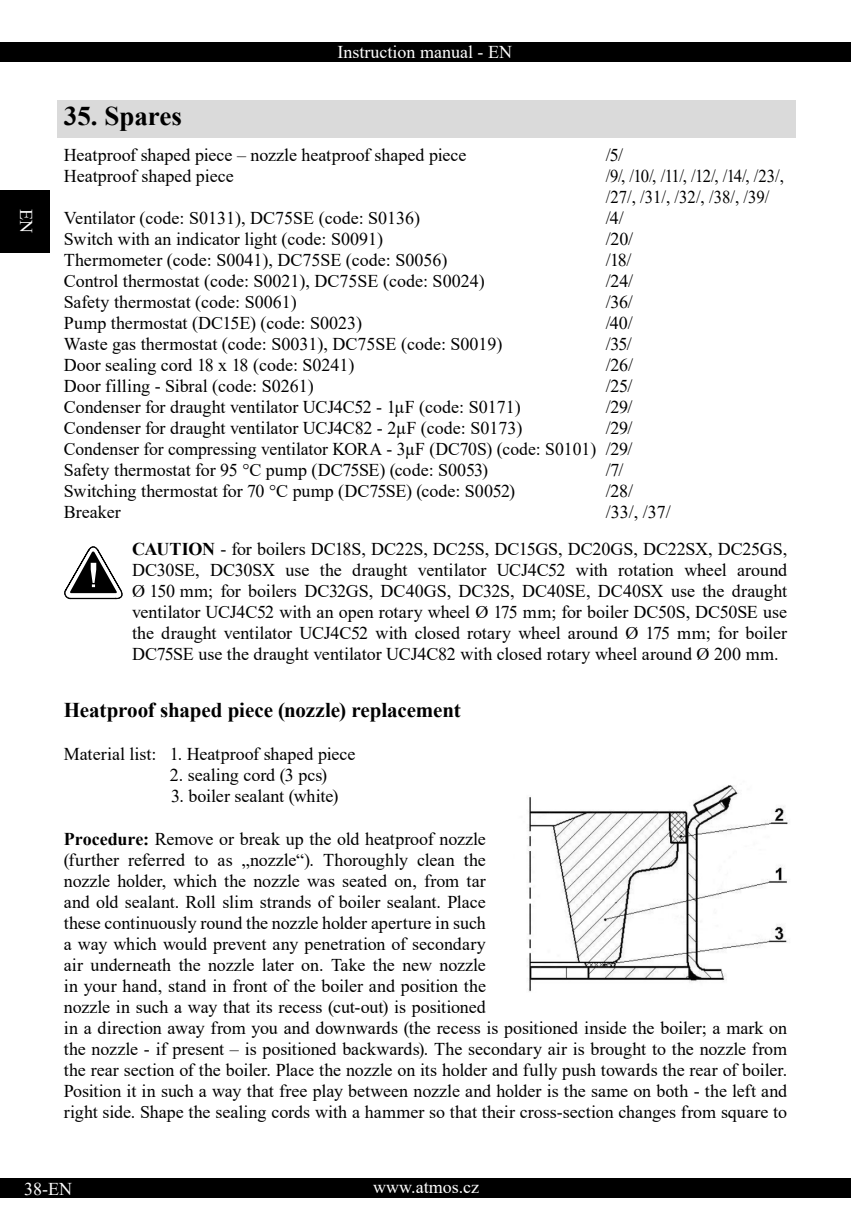
<style>
.page{position:relative;width:851px;height:1221px;background:#fff}
.page>*{position:absolute;margin:0;border:0;box-sizing:border-box;transform-origin:0 0}
.t1{font:700 27px "Times New Roman";color:#000}
.t2{font:700 21px "Times New Roman";letter-spacing:-.005em;color:#000}
.t3{font:18px/21px "Times New Roman";color:#000;text-align:justify}
.t4{font:18px/21px "Times New Roman";color:#000;scale:.93 1}
.t5{font:18px "Times New Roman";color:#fff}
.s1{font-weight:700}
</style>
<div class="page">
<div style="left:0;top:43px;width:850px;height:19px;background:#000"></div>
<div style="left:0;top:1178px;width:850px;height:20px;background:#000"></div>
<div style="left:0;top:190px;width:50px;height:62px;background:#000"></div>
<div style="left:57px;top:100px;width:738px;height:37px;background:#dadada"></div>
<img style="left:527px;top:785px;width:261px;height:207px">
<svg style="left:64px;top:546px;width:59px;height:53px"></svg>
<p class="t5" style="left:39px;top:209px;width:26px;rotate:90deg">EN</p>
<p class="t5" style="left:337px;top:40px;width:176px">Instruction manual - EN</p>
<h1 class="t1" style="left:64px;top:96px;width:120px">35. Spares</h1>
<p class="t3" style="left:64px;top:143px;width:404px">Heatproof shaped piece – nozzle heatproof shaped piece</p>
<p class="t3" style="left:605px;top:143px;width:19px">/5/</p>
<p class="t3" style="left:64px;top:164px;width:171px">Heatproof shaped piece</p>
<p class="t4" style="left:605px;top:164px;width:193px">/9/, /10/, /11/, /12/, /14/, /23/, /27/, /31/, /32/, /38/, /39/</p>
<p class="t3" style="left:64px;top:206px;width:358px">Ventilator (code: S0131), DC75SE (code: S0136)</p>
<p class="t3" style="left:605px;top:206px;width:20px">/4/</p>
<p class="t3" style="left:64px;top:227px;width:321px">Switch with an indicator light (code: S0091)</p>
<p class="t3" style="left:605px;top:227px;width:29px">/20/</p>
<p class="t3" style="left:64px;top:248px;width:385px">Thermometer (code: S0041), DC75SE (code: S0056)</p>
<p class="t3" style="left:605px;top:248px;width:27px">/18/</p>
<p class="t3" style="left:64px;top:270px;width:422px">Control thermostat (code: S0021), DC75SE (code: S0024)</p>
<p class="t3" style="left:605px;top:270px;width:29px">/24/</p>
<p class="t3" style="left:64px;top:291px;width:234px">Safety thermostat (code: S0061)</p>
<p class="t3" style="left:605px;top:291px;width:29px">/36/</p>
<p class="t3" style="left:64px;top:312px;width:300px">Pump thermostat (DC15E) (code: S0023)</p>
<p class="t3" style="left:605px;top:312px;width:28px">/40/</p>
<p class="t3" style="left:64px;top:333px;width:440px">Waste gas thermostat (code: S0031), DC75SE (code: S0019)</p>
<p class="t3" style="left:605px;top:333px;width:28px">/35/</p>
<p class="t3" style="left:64px;top:354px;width:292px">Door sealing cord 18 x 18 (code: S0241)</p>
<p class="t3" style="left:605px;top:354px;width:29px">/26/</p>
<p class="t3" style="left:64px;top:375px;width:251px">Door filling - Sibral (code: S0261)</p>
<p class="t3" style="left:605px;top:375px;width:28px">/25/</p>
<p class="t3" style="left:64px;top:396px;width:458px">Condenser for draught ventilator UCJ4C52 - 1µF (code: S0171)</p>
<p class="t3" style="left:605px;top:396px;width:28px">/29/</p>
<p class="t3" style="left:64px;top:417px;width:460px">Condenser for draught ventilator UCJ4C82 - 2µF (code: S0173)</p>
<p class="t3" style="left:64px;top:417px;width:570px;text-indent:541px">/29/ Condenser for compressing ventilator KORA - 3µF (DC70S) (code: S0101) /29/ Safety thermostat for 95 °C pump (DC75SE) (code: S0053)</p>
<p class="t3" style="left:605px;top:458px;width:19px">/7/</p>
<p class="t3" style="left:64px;top:479px;width:452px">Switching thermostat for 70 °C pump (DC75SE) (code: S0052)</p>
<p class="t3" style="left:605px;top:479px;width:29px">/28/</p>
<p class="t3" style="left:64px;top:501px;width:58px">Breaker</p>
<p class="t3" style="left:132px;top:494px;width:656px;line-height:36px;text-indent:473px">/33/, /37/<br><span class="s1">CAUTION</span> - for boilers DC18S, DC22S, DC25S, DC15GS, DC20GS, DC22SX, DC25GS,</p>
<p class="t3" style="left:132px;top:558px;width:656px">DC30SE, DC30SX use the draught ventilator UCJ4C52 with rotation wheel around Ø 150 mm; for boilers DC32GS, DC40GS, DC32S, DC40SE, DC40SX use the draught ventilator UCJ4C52 with an open rotary wheel Ø 175 mm; for boiler DC50S, DC50SE use the draught ventilator UCJ4C52 with closed rotary wheel around Ø 175 mm; for boiler DC75SE use the draught ventilator UCJ4C82 with closed rotary wheel around Ø 200 mm.</p>
<p class="t2" style="left:64px;top:695px;width:398px">Heatproof shaped piece (nozzle) replacement</p>
<p class="t3" style="left:64px;top:742px;width:293px">Material list: 1. Heatproof shaped piece</p>
<p class="t3" style="left:170px;top:763px;width:159px">2. sealing cord (3 pcs)</p>
<p class="t3" style="left:171px;top:785px;width:169px">3. boiler sealant (white)</p>
<p class="t3" style="left:64px;top:827px;width:724px;text-align:left"><span class="s1">Procedure:</span> Remove or break up the old heatproof nozzle<br>(further referred to as „nozzle“). Thoroughly clean the<br>nozzle holder, which the nozzle was seated on, from tar<br>and old sealant. Roll slim strands of boiler sealant. Place<br>these continuously round the nozzle holder aperture in such<br>a way which would prevent any penetration of secondary<br>air underneath the nozzle later on. Take the new nozzle<br>in your hand, stand in front of the boiler and position the<br>nozzle in such a way that its recess (cut-out) is positioned<br>in a direction away from you and downwards (the recess is positioned inside the boiler; a mark on the nozzle - if present – is positioned backwards). The secondary air is brought to the nozzle from the rear section of the boiler. Place the nozzle on its holder and fully push towards the rear of boiler.<br>Position it in such a way that free play between nozzle and holder is the same on both - the left and right side. Shape the sealing cords with a hammer so that their cross-section changes from square to</p>
<p class="t5" style="left:24px;top:1175px;width:49px">38-EN</p>
<p class="t5" style="left:373px;top:1173px;width:107px">www.atmos.cz</p>
</div>
